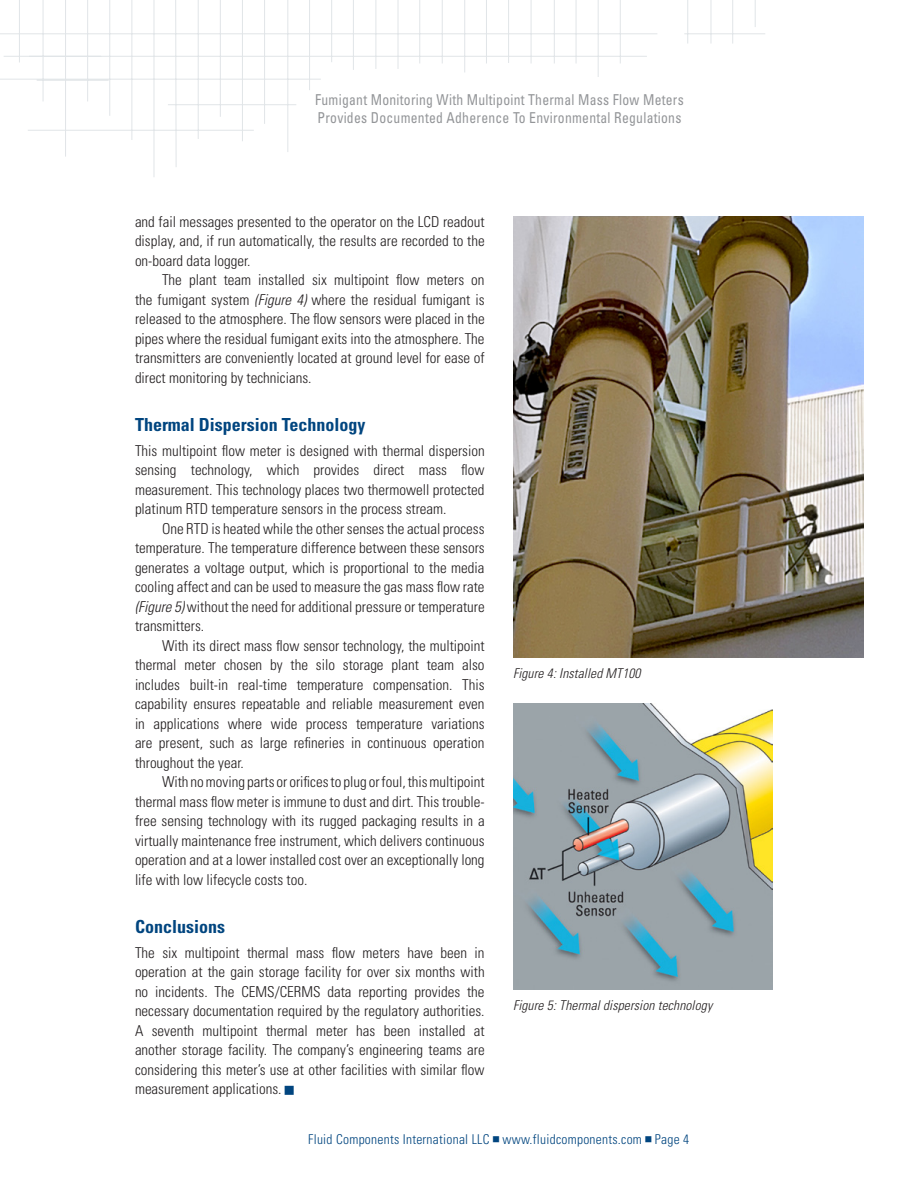
<style>
.page{position:relative;width:918px;height:1188px;background:#fff}
.page>*{position:absolute;margin:0;border:0;box-sizing:border-box;transform-origin:0 0}
.Subhead{font:700 condensed 18px "Univers LT Std";color:#01457f}
.Text{font:300 condensed 15px/19.5px "Univers LT Std";color:#231f20;text-align:justify}
.Text_-_first_paragra{font:300 condensed 15px/19.5px "Univers LT Std";color:#231f20;text-align:justify}
.t1{font:condensed 15px/18px "Univers LT Std";letter-spacing:.02em;color:#939598;scale:.91 1}
.t2{font:300 condensed 13.5px "Univers LT Std";letter-spacing:.02em;color:#01457f}
.t3{font:italic 300 condensed 13.5px "Univers LT Std";letter-spacing:.01em;color:#231f20}
.s1{font-style:italic}
</style>
<div class="page">
<svg style="left:0;top:0;width:765px;height:177px"></svg>
<img style="left:513px;top:216px;width:351px;height:441px">
<img style="left:513px;top:704px;width:260px;height:286px">
<p class="t1" style="left:315px;top:91px;width:407px">Fumigant Monitoring With Multipoint Thermal Mass Flow Meters<br>Provides Documented Adherence To Environmental Regulations</p>
<p class="Text" style="left:135px;top:212px;width:351px">and fail messages presented to the operator on the LCD readout display, and, if run automatically, the results are recorded to the on-board data logger.</p>
<p class="Text" style="left:135px;top:270px;width:351px;text-indent:27px">The plant team installed six multipoint flow meters on the fumigant system <span class="s1">(Figure 4)</span> where the residual fumigant is released to the atmosphere. The flow sensors were placed in the pipes where the residual fumigant exits into the atmosphere. The transmitters are conveniently located at ground level for ease of direct monitoring by technicians.</p>
<p class="Subhead" style="left:135px;top:413px;width:232px">Thermal Dispersion Technology</p>
<p class="Text_-_first_paragra" style="left:135px;top:441px;width:351px">This multipoint flow meter is designed with thermal dispersion sensing technology, which provides direct mass flow measurement. This technology places two thermowell protected platinum RTD temperature sensors in the process stream.</p>
<p class="Text" style="left:135px;top:519px;width:351px;text-indent:27px">One RTD is heated while the other senses the actual process temperature. The temperature difference between these sensors generates a voltage output, which is proportional to the media cooling affect and can be used to measure the gas mass flow rate <span class="s1">(Figure 5)</span> without the need for additional pressure or temperature transmitters.</p>
<p class="Text" style="left:135px;top:636px;width:351px;text-indent:27px">With its direct mass flow sensor technology, the multipoint thermal meter chosen by the silo storage plant team also includes built-in real-time temperature compensation. This capability ensures repeatable and reliable measurement even in applications where wide process temperature variations are present, such as large refineries in continuous operation throughout the year.</p>
<p class="Text" style="left:135px;top:772px;width:351px;text-indent:27px">With no moving parts or orifices to plug or foul, this multipoint thermal mass flow meter is immune to dust and dirt. This trouble&shy;free sensing technology with its rugged packaging results in a virtually maintenance free instrument, which delivers continuous operation and at a lower installed cost over an exceptionally long life with low lifecycle costs too.</p>
<p class="Subhead" style="left:135px;top:915px;width:91px">Conclusions</p>
<p class="Text_-_first_paragra" style="left:135px;top:943px;width:351px">The six multipoint thermal mass flow meters have been in operation at the gain storage facility for over six months with no incidents. The CEMS/CERMS data reporting provides the necessary documentation required by the regulatory authorities.<br>A seventh multipoint thermal meter has been installed at another storage facility. The company’s engineering teams are considering this meter’s use at other facilities with similar flow measurement applications.</p>
<p class="t2" style="left:308px;top:1131px;width:382px">Fluid Components International LLC www.fluidcomponents.com Page 4</p>
<p class="t3" style="left:513px;top:665px;width:129px">Figure 4: Installed MT100</p>
<p class="t3" style="left:513px;top:998px;width:201px">Figure 5: Thermal dispersion technology</p>
</div>
